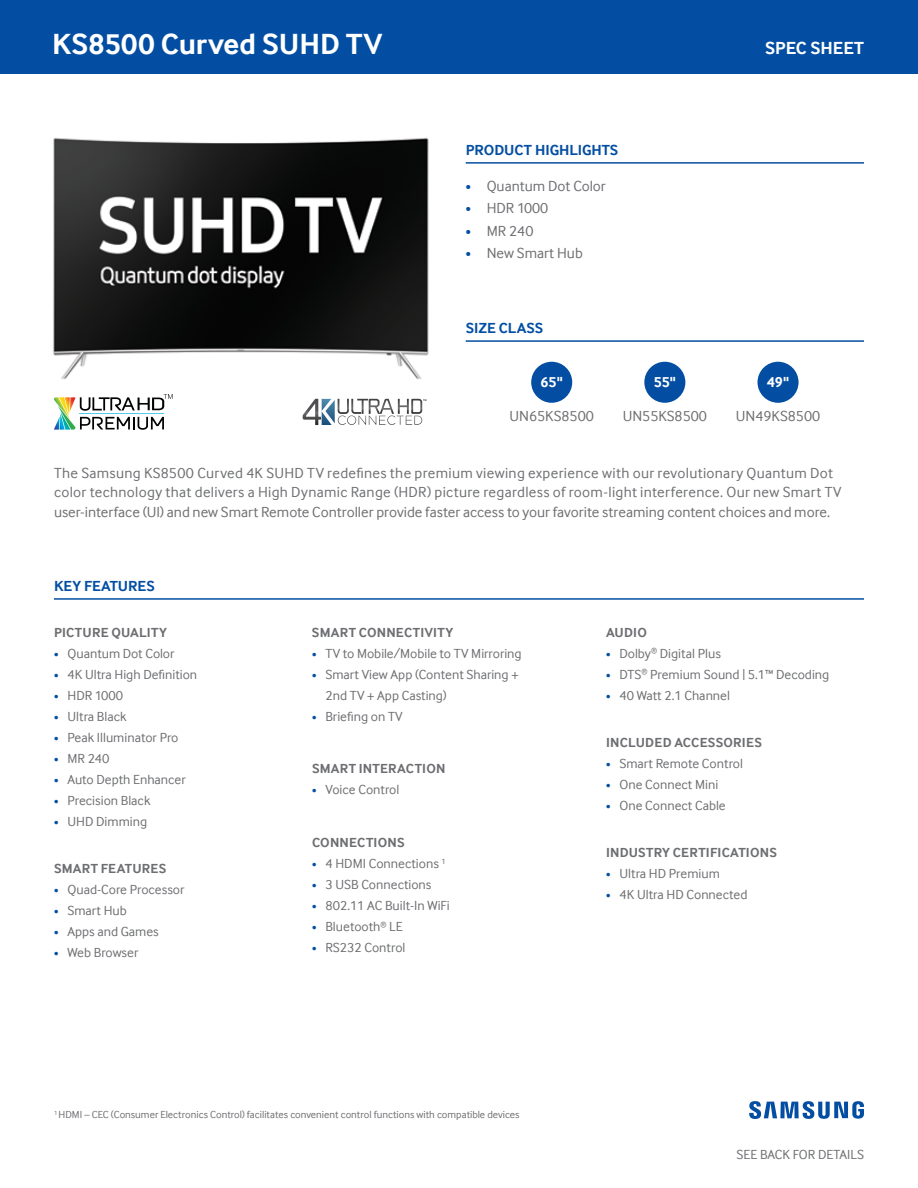
<style>
.page{position:relative;width:918px;height:1188px;background:#fff}
.page>*{position:absolute;margin:0;border:0;box-sizing:border-box;transform-origin:0 0}
.t1{font:700 30px "Samsung Inter Face";color:#fff}
.t2{font:700 18px "Samsung Inter Face";color:#fff}
.t3{font:15px/19.5px "Samsung Inter Face";letter-spacing:.015em;color:#6d6e71}
.t4{font:700 15px "Samsung Inter Face";color:#034ea2}
.t5{font:700 15px "Samsung Inter Face";color:#fff}
.t6{font:13.5px/21px "Samsung Inter Face";color:#6d6e71}
.t7{font:700 13.5px "Samsung Inter Face";letter-spacing:.015em;color:#6d6e71}
.t8{font:10.5px "Samsung Inter Face";color:#6d6e71}
.s1{font-size:10.5px;color:#034ea2}
.s2{font-size:9px;color:#034ea2}
</style>
<div class="page">
<div style="left:0;top:0;width:918px;height:74px;background:#034ea2"></div>
<svg style="left:749px;top:1101px;width:115px;height:18px"></svg>
<hr style="left:466px;top:162px;width:398px;height:2px;background:#034ea2">
<hr style="left:466px;top:340px;width:398px;height:2px;background:#034ea2">
<hr style="left:54px;top:598px;width:810px;height:2px;background:#034ea2">
<img style="left:53px;top:137px;width:376px;height:264px">
<div style="left:531px;top:362px;width:41px;height:41px;background:#034ea2;border-radius:50%"></div>
<div style="left:758px;top:362px;width:41px;height:41px;background:#034ea2;border-radius:50%"></div>
<div style="left:644px;top:362px;width:41px;height:41px;background:#034ea2;border-radius:50%"></div>
<svg style="left:303px;top:399px;width:123px;height:27px"></svg>
<hr style="left:80px;top:413px;width:84px;height:1px;background:#53c9f4">
<svg style="left:80px;top:417px;width:84px;height:13px"></svg>
<img style="left:54px;top:397px;width:5px;height:8px">
<img style="left:59px;top:397px;width:10px;height:8px">
<img style="left:70px;top:397px;width:5px;height:8px">
<img style="left:58px;top:405px;width:17px;height:25px">
<img style="left:54px;top:416px;width:6px;height:14px">
<svg style="left:80px;top:394px;width:93px;height:17px"></svg>
<h1 class="t1" style="left:52px;top:26px;width:332px">KS8500 Curved SUHD TV</h1>
<h2 class="t2" style="left:765px;top:37px;width:100px">SPEC SHEET</h2>
<p class="t4" style="left:466px;top:141px;width:154px">PRODUCT HIGHLIGHTS</p>
<p class="t3" style="left:466px;top:176px;width:141px"><span class="s1">•</span> Quantum Dot Color</p>
<p class="t3" style="left:466px;top:199px;width:84px"><span class="s1">•</span> HDR 1000</p>
<p class="t3" style="left:466px;top:221px;width:69px"><span class="s1">•</span> MR 240</p>
<p class="t3" style="left:466px;top:244px;width:119px"><span class="s1">•</span> New Smart Hub</p>
<p class="t4" style="left:466px;top:319px;width:79px">SIZE CLASS</p>
<p class="t5" style="left:541px;top:373px;width:24px">65"</p>
<p class="t3" style="left:510px;top:406px;width:86px">UN65KS8500</p>
<p class="t5" style="left:654px;top:373px;width:24px">55"</p>
<p class="t3" style="left:623px;top:406px;width:86px">UN55KS8500</p>
<p class="t5" style="left:767px;top:373px;width:24px">49"</p>
<p class="t3" style="left:736px;top:406px;width:86px">UN49KS8500</p>
<p class="t3" style="left:54px;top:463px;width:789px">The Samsung KS8500 Curved 4K SUHD TV redefines the premium viewing experience with our revolutionary Quantum Dot color technology that delivers a High Dynamic Range (HDR) picture regardless of room-light interference. Our new Smart TV user-interface (UI) and new Smart Remote Controller provide faster access to your favorite streaming content choices and more.</p>
<p class="t4" style="left:54px;top:577px;width:102px">KEY FEATURES</p>
<p class="t7" style="left:54px;top:624px;width:114px">PICTURE QUALITY</p>
<p class="t6" style="left:54px;top:643px;width:122px"><span class="s2">•</span> Quantum Dot Color</p>
<p class="t6" style="left:54px;top:664px;width:145px"><span class="s2">•</span> 4K Ultra High Definition</p>
<p class="t6" style="left:54px;top:685px;width:70px"><span class="s2">•</span> HDR 1000</p>
<p class="t6" style="left:54px;top:706px;width:74px"><span class="s2">•</span> Ultra Black</p>
<p class="t6" style="left:54px;top:727px;width:126px"><span class="s2">•</span> Peak Illuminator Pro</p>
<p class="t6" style="left:54px;top:748px;width:57px"><span class="s2">•</span> MR 240</p>
<p class="t6" style="left:54px;top:769px;width:133px"><span class="s2">•</span> Auto Depth Enhancer</p>
<p class="t6" style="left:54px;top:790px;width:98px"><span class="s2">•</span> Precision Black</p>
<p class="t6" style="left:54px;top:811px;width:95px"><span class="s2">•</span> UHD Dimming</p>
<p class="t7" style="left:54px;top:861px;width:114px">SMART FEATURES</p>
<p class="t6" style="left:54px;top:879px;width:132px"><span class="s2">•</span> Quad-Core Processor</p>
<p class="t6" style="left:54px;top:900px;width:74px"><span class="s2">•</span> Smart Hub</p>
<p class="t6" style="left:54px;top:921px;width:106px"><span class="s2">•</span> Apps and Games</p>
<p class="t6" style="left:54px;top:942px;width:86px"><span class="s2">•</span> Web Browser</p>
<p class="t7" style="left:312px;top:624px;width:143px">SMART CONNECTIVITY</p>
<p class="t6" style="left:312px;top:643px;width:211px"><span class="s2">•</span> TV to Mobile/Mobile to TV Mirroring</p>
<p class="t6" style="left:326px;top:664px;width:195px;text-indent:-14px"><span class="s2">•</span> Smart View App (Content Sharing +<br>2nd TV + App Casting)</p>
<p class="t6" style="left:312px;top:706px;width:92px"><span class="s2">•</span> Briefing on TV</p>
<p class="t7" style="left:312px;top:761px;width:135px">SMART INTERACTION</p>
<p class="t6" style="left:312px;top:779px;width:89px"><span class="s2">•</span> Voice Control</p>
<p class="t7" style="left:312px;top:835px;width:94px">CONNECTIONS</p>
<p class="t6" style="left:312px;top:853px;width:135px"><span class="s2">•</span> 4 HDMI Connections <sup>1</sup></p>
<p class="t6" style="left:312px;top:874px;width:121px"><span class="s2">•</span> 3 USB Connections</p>
<p class="t6" style="left:312px;top:895px;width:139px"><span class="s2">•</span> 802.11 AC Built-In WiFi</p>
<p class="t6" style="left:312px;top:916px;width:92px"><span class="s2">•</span> Bluetooth<sup>®</sup> LE</p>
<p class="t6" style="left:312px;top:937px;width:95px"><span class="s2">•</span> RS232 Control</p>
<p class="t8" style="left:54px;top:1109px;width:467px"><sup>1</sup> HDMI – CEC (Consumer Electronics Control) facilitates convenient control functions with compatible devices</p>
<p class="t7" style="left:606px;top:624px;width:42px">AUDIO</p>
<p class="t6" style="left:606px;top:643px;width:116px"><span class="s2">•</span> Dolby<sup>®</sup> Digital Plus</p>
<p class="t6" style="left:606px;top:664px;width:225px"><span class="s2">•</span> DTS<sup>®</sup> Premium Sound | 5.1™ Decoding</p>
<p class="t6" style="left:606px;top:685px;width:126px"><span class="s2">•</span> 40 Watt 2.1 Channel</p>
<p class="t7" style="left:606px;top:735px;width:157px">INCLUDED ACCESSORIES</p>
<p class="t6" style="left:606px;top:753px;width:139px"><span class="s2">•</span> Smart Remote Control</p>
<p class="t6" style="left:606px;top:774px;width:114px"><span class="s2">•</span> One Connect Mini</p>
<p class="t6" style="left:606px;top:795px;width:121px"><span class="s2">•</span> One Connect Cable</p>
<p class="t7" style="left:606px;top:845px;width:172px">INDUSTRY CERTIFICATIONS</p>
<p class="t6" style="left:606px;top:863px;width:115px"><span class="s2">•</span> Ultra HD Premium</p>
<p class="t6" style="left:606px;top:884px;width:143px"><span class="s2">•</span> 4K Ultra HD Connected</p>
<p class="t6" style="left:736px;top:1144px;width:129px">SEE BACK FOR DETAILS</p>
</div>
